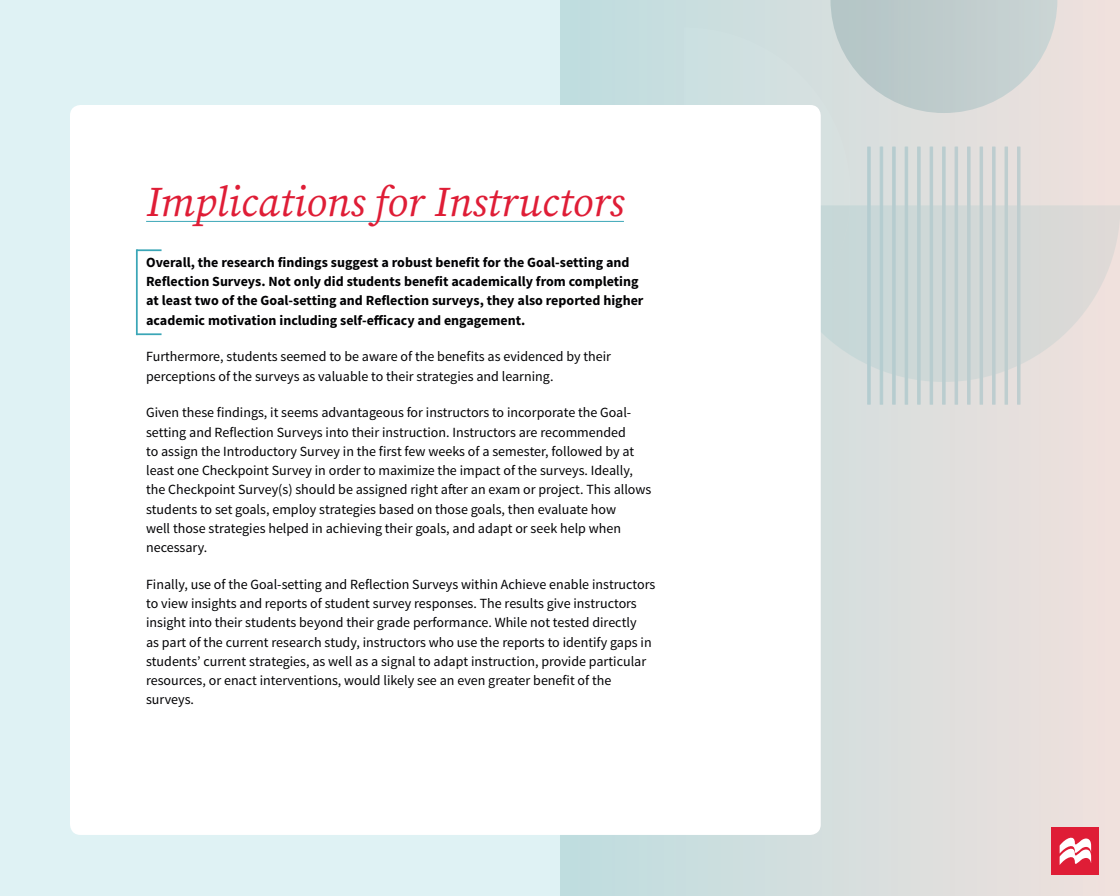
<style>
.page{position:relative;width:1120px;height:896px;background:#fff}
.page>*{position:absolute;margin:0;border:0;box-sizing:border-box;transform-origin:0 0}
.t1{font:italic 42px "Source Serif Pro";color:#df1d36}
.t2{font:14px/19.2px "Source Sans Pro";color:#010103}
.t3{font:700 14px/19.2px "Source Sans Pro";color:#010103}
</style>
<div class="page">
<div style="left:560px;top:0;width:560px;height:896px;background:linear-gradient(to right,#bddddf,#efe0dc)"></div>
<div style="left:0;top:0;width:560px;height:896px;background:#dff2f4"></div>
<div style="left:1052px;top:828px;width:47px;height:47px;background:#df1d36"></div>
<svg style="left:1060px;top:837px;width:31px;height:28px"></svg>
<svg style="left:821px;top:205px;width:299px;height:177px;background:#d5d9d7"></svg>
<svg style="left:830px;top:0;width:227px;height:113px;background:#c4cfcf"></svg>
<svg style="left:684px;top:27px;width:166px;height:334px;background:#d0dede"></svg>
<div style="left:821px;top:205px;width:29px;height:106px;background:#c7d7d7"></div>
<hr style="left:980px;top:146px;width:3px;height:259px;background:#0c7a90">
<svg style="left:967px;top:146px;width:4px;height:259px"></svg>
<hr style="left:955px;top:146px;width:3px;height:259px;background:#0c7a90">
<hr style="left:942px;top:146px;width:4px;height:259px;background:#bbcdcf">
<hr style="left:930px;top:146px;width:3px;height:259px;background:#0c7a90">
<hr style="left:1017px;top:146px;width:3px;height:259px;background:#0c7a90">
<hr style="left:1005px;top:146px;width:3px;height:259px;background:#0c7a90">
<svg style="left:992px;top:146px;width:4px;height:259px"></svg>
<hr style="left:917px;top:146px;width:4px;height:259px;background:#b9ced0">
<hr style="left:905px;top:146px;width:3px;height:259px;background:#0c7a90">
<hr style="left:892px;top:146px;width:4px;height:259px;background:#b8cdd0">
<hr style="left:880px;top:146px;width:3px;height:259px;background:#0c7a90">
<hr style="left:867px;top:146px;width:4px;height:259px;background:#b7cdd1">
<div style="left:70px;top:105px;width:751px;height:730px;background:#fff;border-radius:10px"></div>
<hr style="left:146px;top:221px;width:478px;height:1px;background:#3ba6b7">
<hr style="left:137px;top:249px;width:25px;height:2px;background:#3ba6b7">
<hr style="left:136px;top:249px;width:2px;height:86px;background:#3ba6b7">
<hr style="left:137px;top:333px;width:25px;height:2px;background:#3ba6b7">
<h1 class="t1" style="left:146px;top:177px;width:479px">Implications for Instructors</h1>
<p class="t3" style="left:146px;top:253px;width:499px">Overall, the research findings suggest a robust benefit for the Goal-setting and Reflection Surveys. Not only did students benefit academically from completing at least two of the Goal-setting and Reflection surveys, they also reported higher academic motivation including self-efficacy and engagement.</p>
<p class="t2" style="left:146px;top:347px;width:466px">Furthermore, students seemed to be aware of the benefits as evidenced by their perceptions of the surveys as valuable to their strategies and learning.</p>
<p class="t2" style="left:146px;top:403px;width:507px">Given these findings, it seems advantageous for instructors to incorporate the Goal&shy;setting and Reflection Surveys into their instruction. Instructors are recommended<br>to assign the Introductory Survey in the first few weeks of a semester, followed by at least one Checkpoint Survey in order to maximize the impact of the surveys. Ideally, the Checkpoint Survey(s) should be assigned right after an exam or project. This allows students to set goals, employ strategies based on those goals, then evaluate how<br>well those strategies helped in achieving their goals, and adapt or seek help when necessary.</p>
<p class="t2" style="left:146px;top:575px;width:511px">Finally, use of the Goal-setting and Reflection Surveys within Achieve enable instructors to view insights and reports of student survey responses. The results give instructors insight into their students beyond their grade performance. While not tested directly<br>as part of the current research study, instructors who use the reports to identify gaps in students’ current strategies, as well as a signal to adapt instruction, provide particular resources, or enact interventions, would likely see an even greater benefit of the surveys.</p>
</div>
